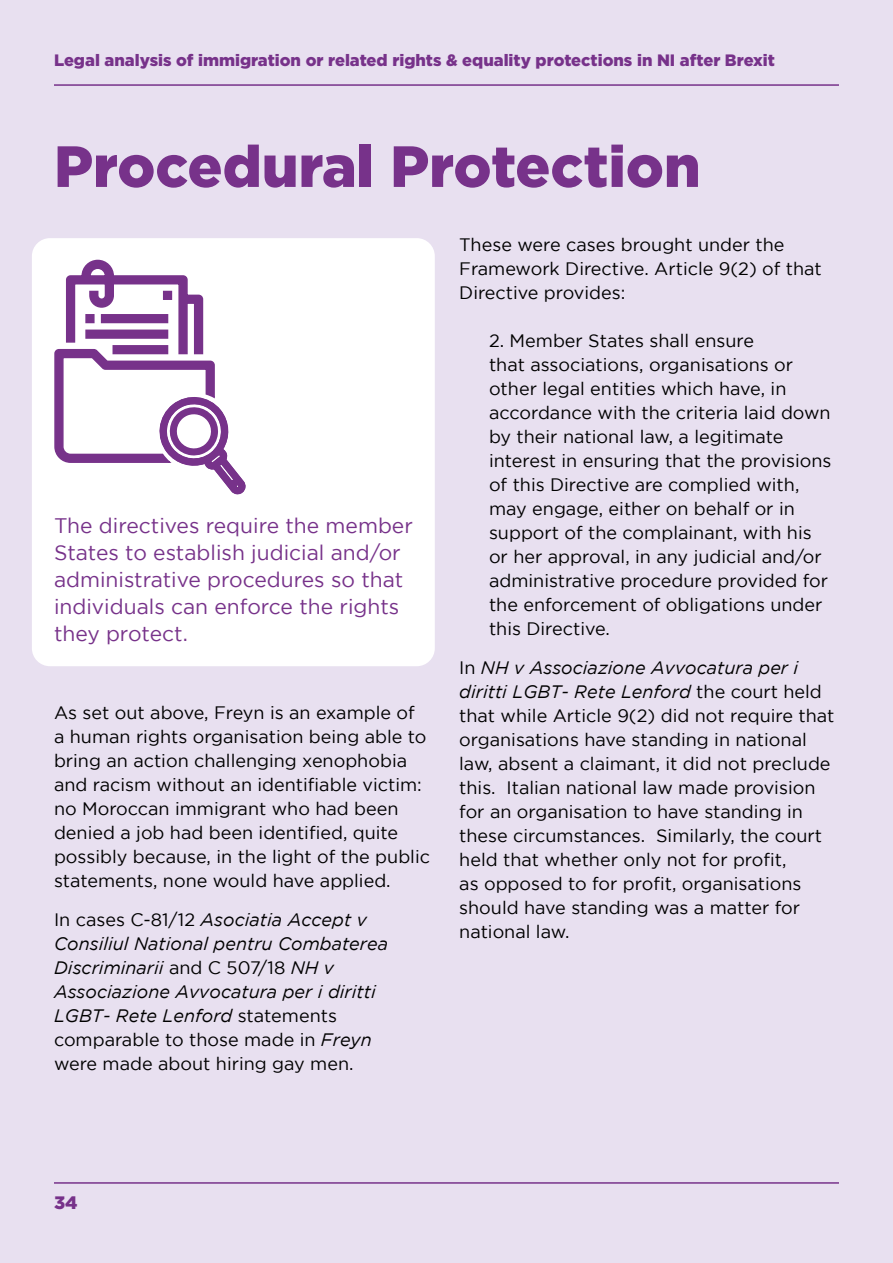
<style>
.page{position:relative;width:893px;height:1263px;background:#e8e0f0}
.page>*{position:absolute;margin:0;border:0;box-sizing:border-box;transform-origin:0 0}
.t1{font:900 58.05px "Gotham";color:#77328a}
.t2{font:21px/27px "Gotham";color:#77328a}
.t3{font:18px/24px "Gotham";color:#000}
.t4{font:italic 18px/24px "Gotham";color:#000}
.t5{font:900 18px "Gotham";color:#77328a}
.t6{font:900 16.5px "Gotham";color:#77328a}
.s1{font-style:normal}
.s2{font-style:italic}
</style>
<div class="page">
<hr style="left:54px;top:84px;width:785px;height:2px;background:#77328a">
<div style="left:32px;top:238px;width:403px;height:428px;background:#fff;border-radius:18px"></div>
<hr style="left:54px;top:1182px;width:785px;height:2px;background:#77328a">
<svg style="left:54px;top:259px;width:192px;height:236px"></svg>
<p class="t6" style="left:54px;top:51px;width:722px">Legal analysis of immigration or related rights &amp; equality protections in NI after Brexit</p>
<h1 class="t1" style="left:54px;top:133px;width:648px">Procedural Protection</h1>
<p class="t2" style="left:54px;top:512px;width:360px">The directives require the member<br>States to establish judicial and/or administrative procedures so that individuals can enforce the rights they protect.</p>
<p class="t3" style="left:54px;top:701px;width:378px">As set out above, Freyn is an example of<br>a human rights organisation being able to bring an action challenging xenophobia and racism without an identifiable victim: no Moroccan immigrant who had been denied a job had been identified, quite possibly because, in the light of the public statements, none would have applied.</p>
<p class="t4" style="left:54px;top:908px;width:336px"><span class="s1">In cases C-81/12</span> Asociatia Accept v Consiliul National pentru Combaterea Discriminarii <span class="s1">and C 507/18</span> NH v Associazione Avvocatura per i diritti LGBT- Rete Lenford <span class="s1">statements comparable to those made in</span> Freyn <span class="s1">were made about hiring gay men.</span></p>
<p class="t3" style="left:459px;top:233px;width:364px">These were cases brought under the<br>Framework Directive. Article 9(2) of that<br>Directive provides:</p>
<p class="t3" style="left:489px;top:329px;width:344px">2. Member States shall ensure<br>that associations, organisations or other legal entities which have, in accordance with the criteria laid down by their national law, a legitimate interest in ensuring that the provisions of this Directive are complied with, may engage, either on behalf or in support of the complainant, with his or her approval, in any judicial and/or administrative procedure provided for the enforcement of obligations under this Directive.</p>
<p class="t3" style="left:459px;top:655px;width:377px">In <span class="s2">NH v Associazione Avvocatura per i diritti LGBT- Rete Lenford</span> the court held that while Article 9(2) did not require that organisations have standing in national law, absent a claimant, it did not preclude this. Italian national law made provision for an organisation to have standing in these circumstances. Similarly, the court held that whether only not for profit,<br>as opposed to for profit, organisations should have standing was a matter for national law.</p>
<p class="t5" style="left:54px;top:1192px;width:25px">34</p>
</div>
